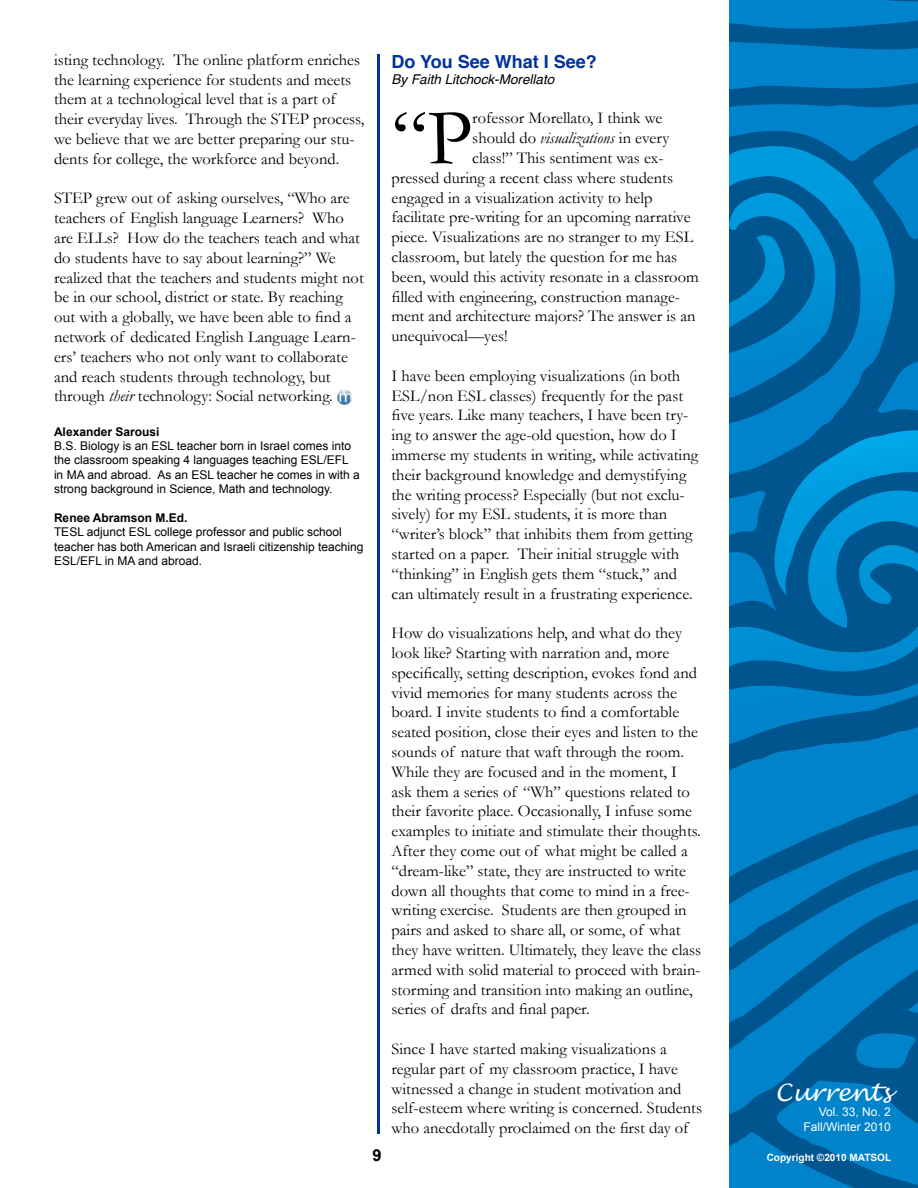
<style>
.page{position:relative;width:918px;height:1188px;background:#fff}
.page>*{position:absolute;margin:0;border:0;box-sizing:border-box;transform-origin:0 0}
.t1{font:79.95px "Garamond";color:#000}
.t2{font:italic 24px "Lucida Handwriting";color:#fff}
.t3{font:700 18px "Helvetica";color:#039}
.t4{font:16.5px/19.8px "Garamond";color:#000}
.t5{font:700 16.5px "Arial";color:#000}
.t6{font:italic 13.5px "Helvetica";color:#000}
.t7{font:12px/14.4px "Arial";color:#000}
.t8{font:700 12px "Arial";color:#000}
.t9{font:12px/15px "Arial";color:#fff;text-align:right}
.t10{font:700 10.05px "Arial";color:#fff}
.s1{font-style:italic}
</style>
<div class="page">
<svg style="left:729px;top:0;width:189px;height:1188px;background:#0072b3"></svg>
<hr style="left:377px;top:54px;width:3px;height:1080px;background:#039">
<svg style="left:338px;top:391px;width:13px;height:13px"></svg>
<p class="t4" style="left:54px;top:50px;width:312px">isting technology. The online platform enriches the learning experience for students and meets them at a technological level that is a part of their everyday lives. Through the STEP process, we believe that we are better preparing our stu&shy;dents for college, the workforce and beyond.</p>
<p class="t4" style="left:54px;top:188px;width:311px">STEP grew out of asking ourselves, “Who are teachers of English language Learners? Who are ELLs? How do the teachers teach and what do students have to say about learning?” We realized that the teachers and students might not be in our school, district or state. By reaching out with a globally, we have been able to find a network of dedicated English Language Learn&shy;ers’ teachers who not only want to collaborate and reach students through technology, but through <span class="s1">their</span> technology: Social networking.</p>
<p class="t8" style="left:54px;top:423px;width:107px">Alexander Sarousi</p>
<p class="t7" style="left:54px;top:439px;width:307px">B.S. Biology is an ESL teacher born in Israel comes into the classroom speaking 4 languages teaching ESL/EFL in MA and abroad. As an ESL teacher he comes in with a strong background in Science, Math and technology.</p>
<p class="t8" style="left:54px;top:510px;width:135px">Renee Abramson M.Ed.</p>
<p class="t7" style="left:54px;top:525px;width:311px">TESL adjunct ESL college professor and public school teacher has both American and Israeli citizenship teaching<br>ESL/EFL in MA and abroad.</p>
<p class="t5" style="left:373px;top:1144px;width:11px">9</p>
<p class="t3" style="left:392px;top:47px;width:207px">Do You See What I See?</p>
<p class="t6" style="left:392px;top:68px;width:164px">By Faith Litchock-Morellato</p>
<h1 class="t1" style="left:392px;top:90px;width:82px">“P</h1>
<p class="t4" style="left:472px;top:108px;width:192px">rofessor Morellato, I think we</p>
<p class="t4" style="left:472px;top:128px;width:198px">should do <span class="s1">visualizations</span> in every</p>
<p class="t4" style="left:472px;top:148px;width:193px">class!” This sentiment was ex-</p>
<p class="t4" style="left:391px;top:167px;width:283px">pressed during a recent class where students</p>
<p class="t4" style="left:391px;top:187px;width:263px">engaged in a visualization activity to help</p>
<p class="t4" style="left:391px;top:207px;width:301px">facilitate pre-writing for an upcoming narrative</p>
<p class="t4" style="left:391px;top:227px;width:303px">piece. Visualizations are no stranger to my ESL</p>
<p class="t4" style="left:391px;top:247px;width:287px">classroom, but lately the question for me has</p>
<p class="t4" style="left:391px;top:266px;width:309px">been, would this activity resonate in a classroom</p>
<p class="t4" style="left:391px;top:286px;width:290px">filled with engineering, construction manage-</p>
<p class="t4" style="left:391px;top:306px;width:305px">ment and architecture majors? The answer is an</p>
<p class="t4" style="left:391px;top:326px;width:118px">unequivocal—yes!</p>
<p class="t4" style="left:391px;top:365px;width:308px">I have been employing visualizations (in both ESL/non ESL classes) frequently for the past five years. Like many teachers, I have been try&shy;ing to answer the age-old question, how do I immerse my students in writing, while activating their background knowledge and demystifying the writing process? Especially (but not exclu&shy;sively) for my ESL students, it is more than “writer’s block” that inhibits them from getting started on a paper. Their initial struggle with “thinking” in English gets them “stuck,” and can ultimately result in a frustrating experience.</p>
<p class="t4" style="left:391px;top:623px;width:311px">How do visualizations help, and what do they look like? Starting with narration and, more specifically, setting description, evokes fond and vivid memories for many students across the board. I invite students to find a comfortable seated position, close their eyes and listen to the sounds of nature that waft through the room.<br>While they are focused and in the moment, I ask them a series of “Wh” questions related to their favorite place. Occasionally, I infuse some examples to initiate and stimulate their thoughts.<br>After they come out of what might be called a “dream-like” state, they are instructed to write down all thoughts that come to mind in a free&shy;writing exercise. Students are then grouped in pairs and asked to share all, or some, of what they have written. Ultimately, they leave the class armed with solid material to proceed with brain&shy;storming and transition into making an outline, series of drafts and final paper.</p>
<p class="t4" style="left:391px;top:1039px;width:312px">Since I have started making visualizations a regular part of my classroom practice, I have witnessed a change in student motivation and self-esteem where writing is concerned. Students who anecdotally proclaimed on the first day of</p>
<h2 class="t2" style="left:775px;top:1078px;width:117px">Currents</h2>
<p class="t9" style="left:804px;top:1105px;width:89px">Vol. 33, No. 2<br>Fall/Winter 2010</p>
<p class="t10" style="left:767px;top:1151px;width:126px">Copyright ©2010 MATSOL</p>
</div>
